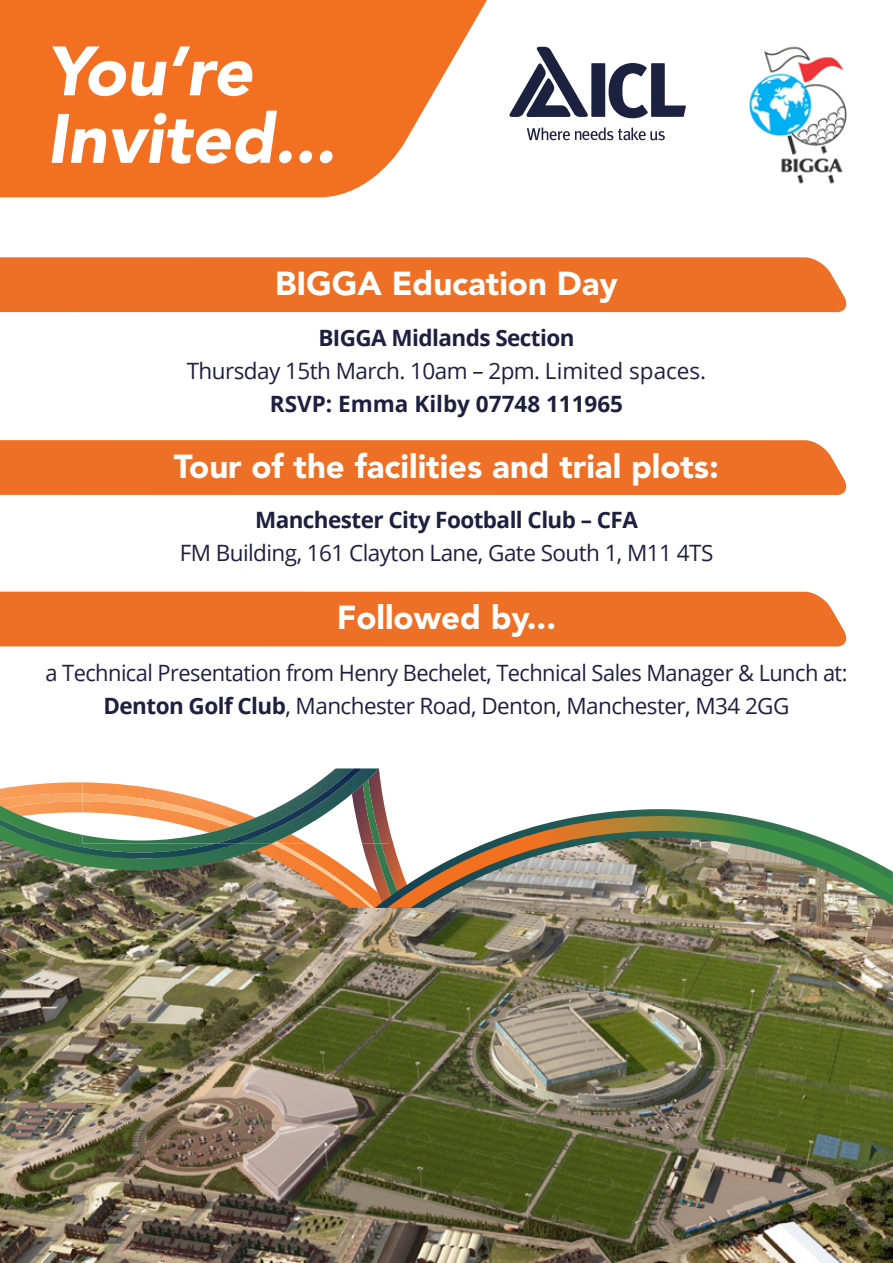
<style>
.page{position:relative;width:893px;height:1263px;background:#fff}
.page>*{position:absolute;margin:0;border:0;box-sizing:border-box;transform-origin:0 0}
.t1{font:italic 900 69px/67.5px "Avenir";color:#fff}
.t2{font:900 33px "Avenir";color:#fff}
.t3{font:22.5px/33px "Open Sans";letter-spacing:-.025em;color:#1d203f;text-align:center}
.t4{font:700 22.5px "Open Sans";letter-spacing:-.025em;color:#1d203f}
.t5{font:700 22.5px "Open Sans";color:#1d203f}
.s1{font-weight:700}
</style>
<div class="page">
<img style="left:0;top:910px;width:893px;height:353px">
<svg style="left:0;top:908px;width:893px;height:2px;background:#887f66"></svg>
<svg style="left:581px;top:809px;width:159px;height:7px"></svg>
<img style="left:417px;top:816px;width:476px;height:92px">
<img style="left:0;top:793px;width:417px;height:115px">
<img style="left:379px;top:769px;width:10px;height:74px">
<img style="left:379px;top:779px;width:2px;height:64px">
<img style="left:82px;top:768px;width:297px;height:75px">
<img style="left:215px;top:768px;width:147px;height:75px">
<svg style="left:0;top:0;width:527px;height:197px;fill:#f36f21"></svg>
<svg style="left:509px;top:47px;width:79px;height:70px"></svg>
<div style="left:591px;top:63px;width:14px;height:54px;background:#1c2140"></div>
<svg style="left:609px;top:63px;width:77px;height:55px"></svg>
<svg style="left:527px;top:127px;width:138px;height:13px"></svg>
<div style="left:0;top:257px;width:847px;height:55px;background:#ee7026"></div>
<div style="left:0;top:440px;width:847px;height:55px;background:#ee7026"></div>
<div style="left:0;top:592px;width:847px;height:54px;background:#ee7026"></div>
<img style="left:749px;top:46px;width:98px;height:138px">
<h1 class="t1" style="left:47px;top:37px;width:290px">You’re<br>Invited...</h1>
<h2 class="t2" style="left:275px;top:263px;width:344px">BIGGA Education Day</h2>
<p class="t4" style="left:318px;top:322px;width:258px">BIGGA Midlands Section</p>
<p class="t3" style="left:187px;top:354px;width:521px">Thursday 15th March. 10am – 2pm. Limited spaces.</p>
<p class="t5" style="left:270px;top:388px;width:355px">RSVP: Emma Kilby 07748 111965</p>
<h2 class="t2" style="left:174px;top:446px;width:547px">Tour of the facilities and trial plots:</h2>
<p class="t4" style="left:255px;top:504px;width:384px">Manchester City Football Club – CFA</p>
<p class="t3" style="left:180px;top:536px;width:535px">FM Building, 161 Clayton Lane, Gate South 1, M11 4TS</p>
<h2 class="t2" style="left:337px;top:598px;width:221px">Followed by...</h2>
<p class="t3" style="left:45px;top:656px;width:803px">a Technical Presentation from Henry Bechelet, Technical Sales Manager &amp; Lunch at:<br><span class="s1">Denton Golf Club</span>, Manchester Road, Denton, Manchester, M34 2GG</p>
</div>
